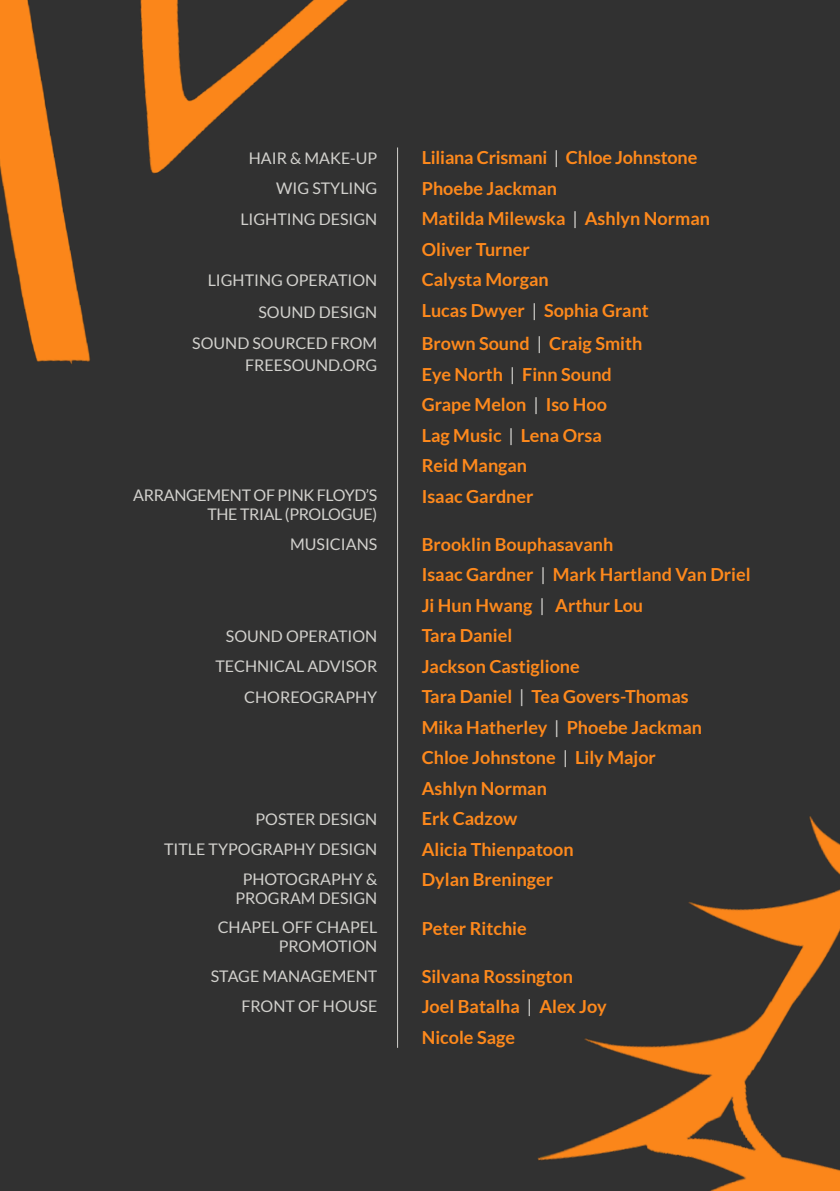
<style>
.page{position:relative;width:840px;height:1191px;background:#fff}
.page>*{position:absolute;margin:0;border:0;box-sizing:border-box;transform-origin:0 0}
.t1{font:700 18px "Lato";color:#fe891c}
.t2{font:16px "Lato";color:#d2d1cd}
.t3{font:16px "Lato";letter-spacing:-.02em;color:#d2d1cd}
.s1{font-weight:400;color:#d2d1cd}
</style>
<div class="page">
<div style="left:0;top:0;width:839px;height:1191px;background:#313131"></div>
<hr style="left:397px;top:147px;width:1px;height:900px;background:#d2d1cd">
<img style="left:537px;top:816px;width:302px;height:375px">
<img style="left:0;top:0;width:399px;height:484px">
<p class="t2" style="left:249px;top:149px;width:130px">HAIR &amp; MAKE-UP</p>
<p class="t1" style="left:421px;top:147px;width:277px">Liliana Crismani <span class="s1">|</span> Chloe Johnstone</p>
<p class="t2" style="left:276px;top:179px;width:103px">WIG STYLING</p>
<p class="t1" style="left:421px;top:178px;width:137px">Phoebe Jackman</p>
<p class="t2" style="left:240px;top:210px;width:138px">LIGHTING DESIGN</p>
<p class="t1" style="left:421px;top:208px;width:289px">Matilda Milewska <span class="s1">|</span> Ashlyn Norman</p>
<p class="t1" style="left:421px;top:239px;width:109px">Oliver Turner</p>
<p class="t2" style="left:208px;top:271px;width:171px">LIGHTING OPERATION</p>
<p class="t1" style="left:421px;top:269px;width:128px">Calysta Morgan</p>
<p class="t2" style="left:258px;top:303px;width:120px">SOUND DESIGN</p>
<p class="t1" style="left:421px;top:300px;width:228px">Lucas Dwyer <span class="s1">|</span> Sophia Grant</p>
<p class="t2" style="left:192px;top:335px;width:186px">SOUND SOURCED FROM</p>
<p class="t1" style="left:421px;top:333px;width:222px">Brown Sound <span class="s1">|</span> Craig Smith</p>
<p class="t2" style="left:245px;top:356px;width:133px">FREESOUND.ORG</p>
<p class="t1" style="left:421px;top:364px;width:191px">Eye North <span class="s1">|</span> Finn Sound</p>
<p class="t1" style="left:421px;top:394px;width:187px">Grape Melon <span class="s1">|</span> Iso Hoo</p>
<p class="t1" style="left:421px;top:425px;width:181px">Lag Music <span class="s1">|</span> Lena Orsa</p>
<p class="t1" style="left:421px;top:455px;width:107px">Reid Mangan</p>
<p class="t3" style="left:133px;top:486px;width:245px">ARRANGEMENT OF PINK FLOYD’S</p>
<p class="t3" style="left:207px;top:505px;width:171px">THE TRIAL (PROLOGUE)</p>
<p class="t1" style="left:421px;top:486px;width:113px">Isaac Gardner</p>
<p class="t2" style="left:290px;top:535px;width:89px">MUSICIANS</p>
<p class="t1" style="left:421px;top:534px;width:193px">Brooklin Bouphasavanh</p>
<p class="t1" style="left:421px;top:564px;width:330px">Isaac Gardner <span class="s1">|</span> Mark Hartland Van Driel</p>
<p class="t1" style="left:421px;top:595px;width:223px">Ji Hun Hwang <span class="s1">|</span> Arthur Lou</p>
<p class="t2" style="left:226px;top:627px;width:153px">SOUND OPERATION</p>
<p class="t1" style="left:421px;top:625px;width:92px">Tara Daniel</p>
<p class="t2" style="left:215px;top:657px;width:163px">TECHNICAL ADVISOR</p>
<p class="t1" style="left:421px;top:656px;width:159px">Jackson Castiglione</p>
<p class="t2" style="left:244px;top:688px;width:135px">CHOREOGRAPHY</p>
<p class="t1" style="left:421px;top:686px;width:268px">Tara Daniel <span class="s1">|</span> Tea Govers-Thomas</p>
<p class="t1" style="left:421px;top:717px;width:281px">Mika Hatherley <span class="s1">|</span> Phoebe Jackman</p>
<p class="t1" style="left:421px;top:747px;width:235px">Chloe Johnstone <span class="s1">|</span> Lily Major</p>
<p class="t1" style="left:421px;top:778px;width:127px">Ashlyn Norman</p>
<p class="t2" style="left:255px;top:810px;width:123px">POSTER DESIGN</p>
<p class="t1" style="left:421px;top:808px;width:97px">Erk Cadzow</p>
<p class="t2" style="left:164px;top:840px;width:214px">TITLE TYPOGRAPHY DESIGN</p>
<p class="t1" style="left:421px;top:839px;width:153px">Alicia Thienpatoon</p>
<p class="t2" style="left:242px;top:870px;width:136px">PHOTOGRAPHY &amp;</p>
<p class="t2" style="left:235px;top:889px;width:143px">PROGRAM DESIGN</p>
<p class="t1" style="left:421px;top:869px;width:133px">Dylan Breninger</p>
<p class="t2" style="left:217px;top:918px;width:161px">CHAPEL OFF CHAPEL</p>
<p class="t2" style="left:279px;top:937px;width:100px">PROMOTION</p>
<p class="t1" style="left:421px;top:917px;width:106px">Peter Ritchie</p>
<p class="t2" style="left:211px;top:967px;width:168px">STAGE MANAGEMENT</p>
<p class="t1" style="left:421px;top:965px;width:153px">Silvana Rossington</p>
<p class="t2" style="left:241px;top:997px;width:137px">FRONT OF HOUSE</p>
<p class="t1" style="left:421px;top:996px;width:186px">Joel Batalha <span class="s1">|</span> Alex Joy</p>
<p class="t1" style="left:421px;top:1026px;width:95px">Nicole Sage</p>
</div>
